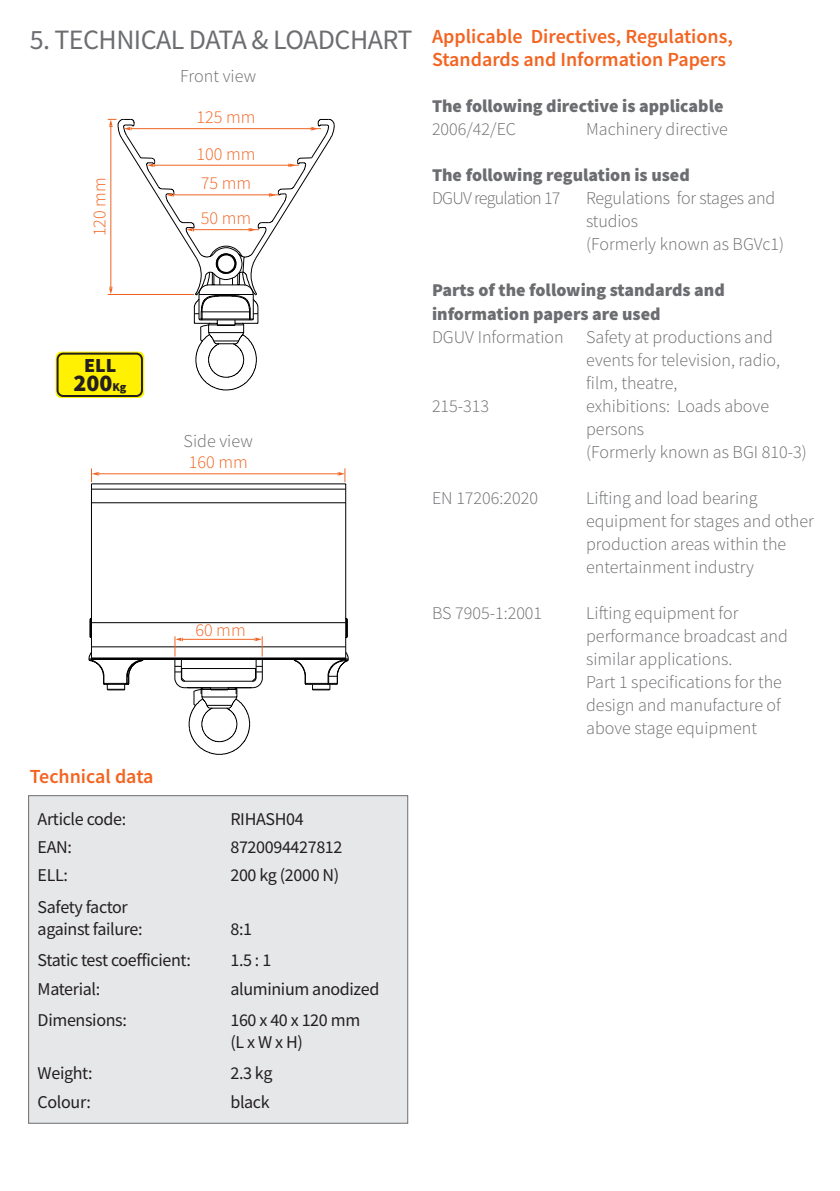
<style>
.page{position:relative;width:840px;height:1191px;background:#fff}
.page>*{position:absolute;margin:0;border:0;box-sizing:border-box;transform-origin:0 0}
.t1{font:28px "Source Sans Pro";letter-spacing:-.02em;color:#6c6d70}
.t2{font:900 24px "Source Sans Pro";color:#231f20}
.t3{font:600 20px/23px "Source Sans Pro";color:#f36421}
.t4{font:900 20px "Source Sans Pro";color:#231f20}
.t5{font:300 18px/23px "Source Sans Pro";color:#6c6d70}
.t6{font:18px/22px "Source Sans Pro";letter-spacing:-.02em;color:#231f20}
.t7{font:900 18px/23px "Source Sans Pro";color:#6c6d70}
.t8{font:300 18px/36.6px "Source Sans Pro";color:#f36421}
.t9{font:300 18px "Source Sans Pro";letter-spacing:-.04em;color:#6c6d70}
.s1{font-size:12px}
</style>
<div class="page">
<div style="left:28px;top:795px;width:380px;height:328px;background:#e6e7e9;border:1px solid #6c6d70"></div>
<div style="left:56px;top:351px;width:88px;height:47px;background:#fff101;border-radius:6px"></div>
<div style="left:57px;top:353px;width:86px;height:44px;border:2px solid #231f20;border-radius:6px"></div>
<svg style="left:108px;top:118px;width:227px;height:272px"></svg>
<svg style="left:88px;top:469px;width:260px;height:222px"></svg>
<hr style="left:99px;top:473px;width:238px;height:1px;background:#f06422">
<svg style="left:91px;top:468px;width:8px;height:14px"></svg>
<svg style="left:174px;top:636px;width:175px;height:119px"></svg>
<svg style="left:337px;top:468px;width:8px;height:14px"></svg>
<h1 class="t1" style="left:30px;top:22px;width:384px">5. TECHNICAL DATA &amp; LOADCHART</h1>
<p class="t8" style="left:81px;top:236px;width:60px;rotate:-90deg">120 mm</p>
<p class="t4" style="left:84px;top:351px;width:34px">ELL</p>
<h2 class="t2" style="left:73px;top:367px;width:54px">200<span class="s1">Kg</span></h2>
<p class="t5" style="left:180px;top:65px;width:77px">Front view</p>
<p class="t8" style="left:196px;top:99px;width:60px">125 mm<br>100 mm</p>
<p class="t8" style="left:201px;top:166px;width:52px;line-height:34.8px">75 mm<br>50 mm</p>
<p class="t5" style="left:183px;top:429px;width:71px">Side view</p>
<p class="t8" style="left:189px;top:444px;width:60px">160 mm</p>
<p class="t8" style="left:195px;top:611px;width:52px">60 mm</p>
<p class="t3" style="left:30px;top:765px;width:125px">Technical data</p>
<p class="t6" style="left:38px;top:807px;width:90px">Article code:</p>
<p class="t6" style="left:230px;top:807px;width:75px">RIHASH04</p>
<p class="t6" style="left:38px;top:836px;width:36px">EAN:</p>
<p class="t6" style="left:230px;top:836px;width:113px">8720094427812</p>
<p class="t6" style="left:38px;top:864px;width:32px">ELL:</p>
<p class="t6" style="left:230px;top:864px;width:110px">200 kg (2000 N)</p>
<p class="t6" style="left:38px;top:895px;width:106px">Safety factor against failure:</p>
<p class="t6" style="left:230px;top:917px;width:23px">8:1</p>
<p class="t6" style="left:38px;top:949px;width:155px">Static test coefficient:</p>
<p class="t6" style="left:230px;top:949px;width:42px">1.5 : 1</p>
<p class="t6" style="left:38px;top:977px;width:64px">Material:</p>
<p class="t6" style="left:230px;top:977px;width:150px">aluminium anodized</p>
<p class="t6" style="left:38px;top:1008px;width:91px">Dimensions:</p>
<p class="t6" style="left:230px;top:1008px;width:131px">160 x 40 x 120 mm (L x W x H)</p>
<p class="t6" style="left:38px;top:1062px;width:57px">Weight:</p>
<p class="t6" style="left:230px;top:1062px;width:43px">2.3 kg</p>
<p class="t6" style="left:38px;top:1090px;width:55px">Colour:</p>
<p class="t6" style="left:230px;top:1090px;width:41px">black</p>
<p class="t3" style="left:432px;top:25px;width:302px">Applicable Directives, Regulations,<br>Standards and Information Papers</p>
<p class="t7" style="left:432px;top:95px;width:293px">The following directive is applicable</p>
<p class="t5" style="left:432px;top:118px;width:86px">2006/42/EC</p>
<p class="t5" style="left:586px;top:118px;width:143px">Machinery directive</p>
<p class="t7" style="left:432px;top:164px;width:259px">The following regulation is used</p>
<p class="t9" style="left:432px;top:187px;width:130px">DGUV regulation 17</p>
<p class="t5" style="left:586px;top:187px;width:199px">Regulations for stages and studios<br>(Formerly known as BGVc1)</p>
<p class="t7" style="left:432px;top:279px;width:294px">Parts of the following standards and information papers are used</p>
<p class="t5" style="left:432px;top:325px;width:342px">DGUV Information Safety at productions and</p>
<p class="t5" style="left:586px;top:348px;width:195px">events for television, radio,</p>
<p class="t5" style="left:586px;top:371px;width:93px">film, theatre,</p>
<p class="t5" style="left:432px;top:394px;width:59px">215-313</p>
<p class="t5" style="left:586px;top:394px;width:222px">exhibitions: Loads above persons<br>(Formerly known as BGI 810-3)</p>
<p class="t5" style="left:432px;top:486px;width:107px">EN 17206:2020</p>
<p class="t5" style="left:586px;top:486px;width:229px">Lifting and load bearing equipment for stages and other production areas within the entertainment industry</p>
<p class="t5" style="left:432px;top:601px;width:112px">BS 7905-1:2001</p>
<p class="t5" style="left:586px;top:601px;width:203px">Lifting equipment for performance broadcast and similar applications.<br>Part 1 specifications for the design and manufacture of above stage equipment</p>
</div>
